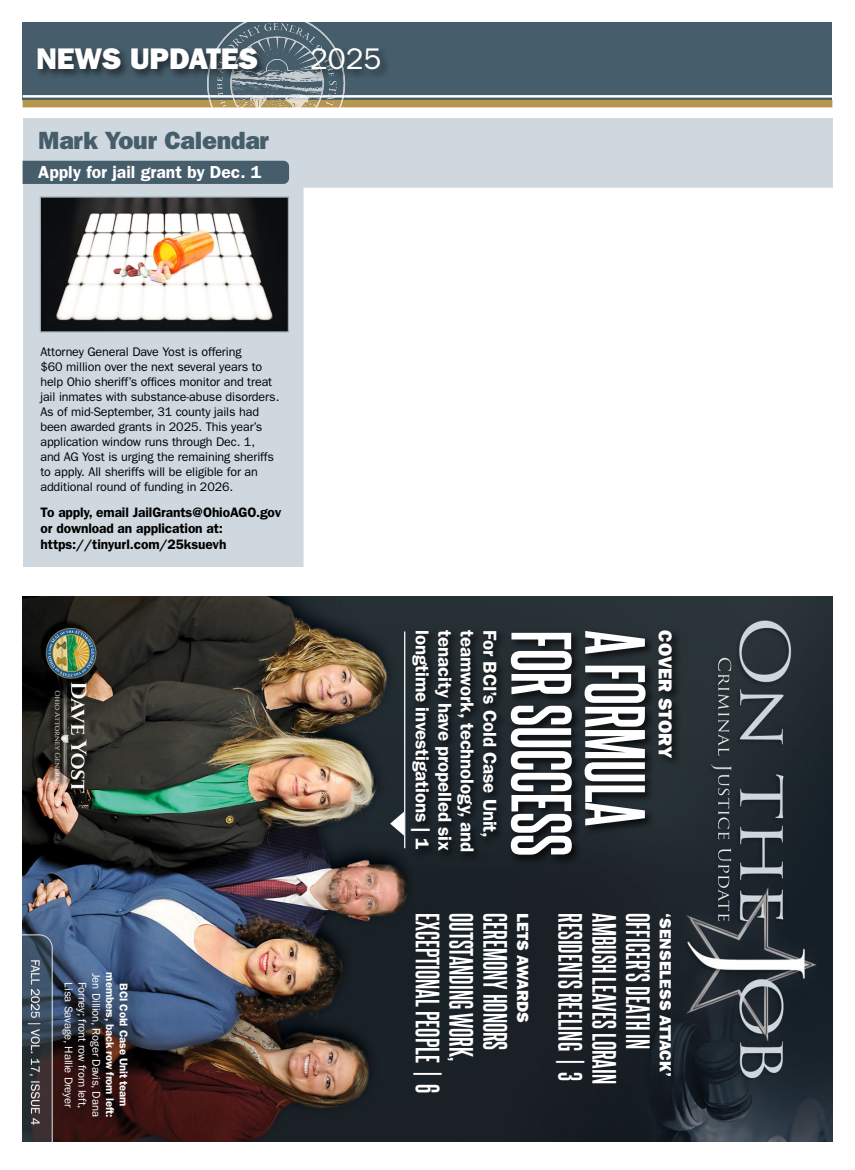
<style>
.page{position:relative;width:855px;height:1170px;background:#fff}
.page>*{position:absolute;margin:0;border:0;box-sizing:border-box;transform-origin:0 0}
.t1{font:700 72.5px "Steelfish Rg";letter-spacing:-.01em;color:#fff}
.t2{font:30px "ITC Franklin Gothic Std Hvy";letter-spacing:-.01em;color:#fff}
.t3{font:30px "ITC Franklin Gothic Std";color:#fff}
.t4{font:700 28.75px "Steelfish Rg";color:#fff}
.t5{font:25px "ITC Franklin Gothic Std Hvy";letter-spacing:-.01em;color:#465d6b}
.t6{font:600 18.75px "ITC Franklin Gothic Std";letter-spacing:-.01em;color:#fff}
.t7{font:18.75px "ITC Franklin Gothic Std Hvy";letter-spacing:.005em;color:#fff}
.t8{font:600 17.5px "ITC Franklin Gothic Std";color:#fff}
.t9{font:16.25px "ITC Franklin Gothic Std Hvy";color:#fff}
.Heading_2{font:600 13.75px/16.2px "ITC Franklin Gothic Std";letter-spacing:-.01em;color:#000}
.t10{font:12.5px/15px "ITC Franklin Gothic Std";letter-spacing:-.01em;color:#000}
.Heading_2-2{font:11.25px "ITC Franklin Gothic Std";letter-spacing:-.01em;color:#fff}
.Heading_2-3{font:600 11.25px "ITC Franklin Gothic Std";letter-spacing:-.01em;color:#fff}
</style>
<div class="page">
<div style="left:22px;top:22px;width:810px;height:78px;background:#465d6b"></div>
<div style="left:26px;top:100px;width:803px;height:7px;background:#b8974d"></div>
<hr style="left:23px;top:95px;width:810px;height:3px;background:#fff">
<img style="left:203px;top:22px;width:146px;height:85px">
<div style="left:36px;top:46px;width:354px;height:34px;background:#000;opacity:.54"></div>
<div style="left:23px;top:118px;width:809px;height:449px;background:#ced8de"></div>
<div style="left:304px;top:188px;width:535px;height:391px;background:#fff"></div>
<div style="left:23px;top:161px;width:266px;height:23px;background:#465d6b"></div>
<img style="left:22px;top:597px;width:810px;height:544px">
<div style="left:59px;top:969px;width:88px;height:167px;background:#000;opacity:.75"></div>
<div style="left:408px;top:628px;width:274px;height:237px;background:#000;opacity:.75"></div>
<svg style="left:390px;top:812px;width:14px;height:24px"></svg>
<hr style="left:404px;top:631px;width:1px;height:217px;background:#fff">
<img style="left:42px;top:198px;width:245px;height:133px">
<div style="left:40px;top:196px;width:249px;height:137px;border:1px solid #9eabb3"></div>
<h2 class="t2" style="left:36px;top:41px;width:224px">NEWS UPDATES</h2>
<h2 class="t3" style="left:310px;top:42px;width:73px">2025</h2>
<p class="t5" style="left:38px;top:126px;width:232px">Mark Your Calendar</p>
<p class="t8" style="left:38px;top:161px;width:225px">Apply for jail grant by Dec. 1</p>
<p class="t10" style="left:40px;top:344px;width:241px">Attorney General Dave Yost is offering<br>$60 million over the next several years to help Ohio sheriff’s offices monitor and treat jail inmates with substance-abuse disorders.<br>As of mid-September, 31 county jails had been awarded grants in 2025. This year’s application window runs through Dec. 1,<br>and AG Yost is urging the remaining sheriffs to apply. All sheriffs will be eligible for an additional round of funding in 2026.</p>
<p class="Heading_2" style="left:41px;top:504px;width:242px">To apply, email JailGrants@OhioAGO.gov or download an application at: https://tinyurl.com/25ksuevh</p>
<p class="Heading_2-2" style="left:103px;top:973px;width:145px;rotate:90deg">Jen Dillion, Roger Davis, Dana</p>
<p class="Heading_2-3" style="left:117px;top:972px;width:146px;rotate:90deg">members, back row from left:</p>
<p class="Heading_2-2" style="left:75px;top:982px;width:126px;rotate:90deg">Lisa Savage, Hallie Dreyer</p>
<p class="Heading_2-2" style="left:89px;top:982px;width:128px;rotate:90deg">Forney; front row from left,</p>
<p class="Heading_2-3" style="left:130px;top:983px;width:125px;rotate:90deg">BCI Cold Case Unit team</p>
<p class="t6" style="left:433px;top:630px;width:221px;rotate:90deg">longtime investigations | 1</p>
<p class="t6" style="left:456px;top:630px;width:222px;rotate:90deg">tenacity have propelled six</p>
<p class="t6" style="left:478px;top:630px;width:223px;rotate:90deg">teamwork, technology, and</p>
<p class="t6" style="left:501px;top:630px;width:209px;rotate:90deg">For BCI’s Cold Case Unit,</p>
<p class="t1" style="left:586px;top:630px;width:228px;rotate:90deg">FOR SUCCESS</p>
<p class="t1" style="left:659px;top:630px;width:198px;rotate:90deg">A FORMULA</p>
<p class="t7" style="left:676px;top:630px;width:129px;rotate:90deg">COVER STORY</p>
<p class="t4" style="left:445px;top:913px;width:182px;rotate:90deg">EXCEPTIONAL PEOPLE | 6</p>
<p class="t4" style="left:479px;top:913px;width:150px;rotate:90deg">OUTSTANDING WORK,</p>
<p class="t4" style="left:513px;top:913px;width:139px;rotate:90deg">CEREMONY HONORS</p>
<p class="t9" style="left:532px;top:913px;width:111px;rotate:90deg">LETS AWARDS</p>
<p class="t4" style="left:588px;top:913px;width:169px;rotate:90deg">RESIDENTS REELING | 3</p>
<p class="t4" style="left:622px;top:913px;width:173px;rotate:90deg">AMBUSH LEAVES LORAIN</p>
<p class="t4" style="left:655px;top:913px;width:138px;rotate:90deg">OFFICER’S DEATH IN</p>
<p class="t9" style="left:675px;top:913px;width:165px;rotate:90deg">‘SENSELESS ATTACK’</p>
</div>
